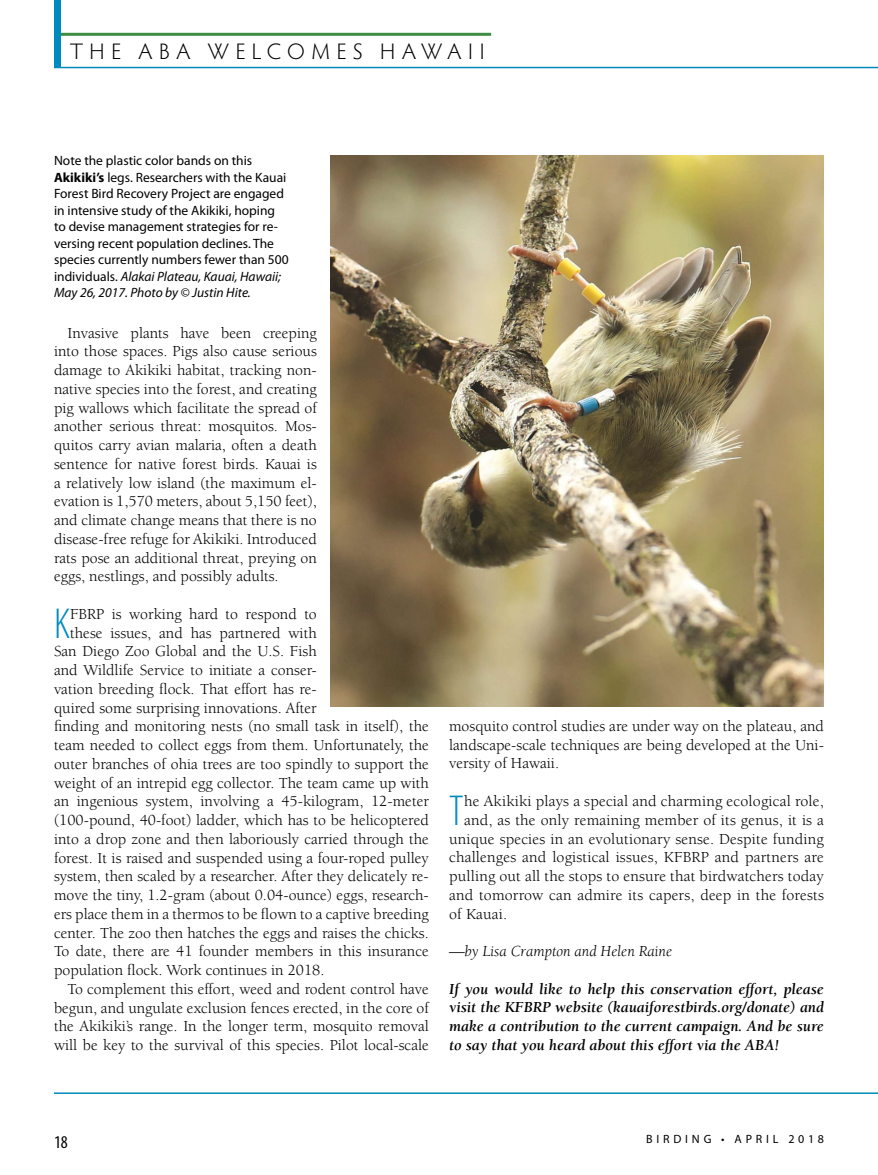
<style>
.page{position:relative;width:878px;height:1175px;background:#fff}
.page>*{position:absolute;margin:0;border:0;box-sizing:border-box;transform-origin:0 0}
.t1{font:300 condensed 43.5px "Myriad Pro";color:#008bbe}
.t2{font:300 22.5px "Hypatia Sans Pro";letter-spacing:.3em;color:#000}
.t3{font:condensed 18px "Myriad Pro";color:#000}
.t4{font:15.75px/18.8px "Berkeley Std";color:#000;text-align:justify}
.t5{font:italic 700 15.75px/18.8px "Berkeley Std";color:#000;text-align:justify}
.t6{font:italic 15.75px "Berkeley Std";color:#000}
.t7{font:13.5px/16.5px "Myriad Pro";color:#000}
.t8{font:12px "Myriad Pro";letter-spacing:.32em;color:#000}
.s1{font-weight:700}
.s2{font-style:italic}
</style>
<div class="page">
<img style="left:330px;top:155px;width:493px;height:551px">
<hr style="left:54px;top:1092px;width:824px;height:1px;background:#008bbe">
<hr style="left:58px;top:33px;width:433px;height:3px;background:#3d8d42">
<div style="left:54px;top:0;width:7px;height:68px;background:#008bbe"></div>
<hr style="left:54px;top:67px;width:824px;height:1px;background:#008bbe">
<h2 class="t2" style="left:70px;top:38px;width:416px">THE ABA WELCOMES HAWAII</h2>
<p class="t7" style="left:54px;top:154px;width:236px">Note the plastic color bands on this <span class="s1">Akikiki’s</span> legs. Researchers with the Kauai Forest Bird Recovery Project are engaged in intensive study of the Akikiki, hoping to devise management strategies for re&shy;versing recent population declines. The species currently numbers fewer than 500 individuals. <span class="s2">Alakai Plateau, Kauai, Hawaii; May 26, 2017. Photo by © Justin Hite.</span></p>
<p class="t4" style="left:54px;top:325px;width:264px;text-indent:13px">Invasive plants have been creeping into those spaces. Pigs also cause serious damage to Akikiki habitat, tracking non&shy;native species into the forest, and creating pig wallows which facilitate the spread of another serious threat: mosquitos. Mos&shy;quitos carry avian malaria, often a death sentence for native forest birds. Kauai is a relatively low island (the maximum el&shy;evation is 1,570 meters, about 5,150 feet), and climate change means that there is no disease-free refuge for Akikiki. Introduced rats pose an additional threat, preying on eggs, nestlings, and possibly adults.</p>
<h1 class="t1" style="left:54px;top:597px;width:18px">K</h1>
<p class="t4" style="left:70px;top:606px;width:248px">FBRP is working hard to respond to</p>
<p class="t4" style="left:70px;top:625px;width:248px">these issues, and has partnered with</p>
<p class="t4" style="left:54px;top:643px;width:264px">San Diego Zoo Global and the U.S. Fish</p>
<p class="t4" style="left:54px;top:662px;width:264px">and Wildlife Service to initiate a conser-</p>
<p class="t4" style="left:54px;top:681px;width:264px">vation breeding flock. That effort has re-</p>
<p class="t4" style="left:54px;top:699px;width:264px">quired some surprising innovations. After</p>
<p class="t4" style="left:54px;top:718px;width:376px">finding and monitoring nests (no small task in itself), the</p>
<p class="t4" style="left:54px;top:737px;width:376px">team needed to collect eggs from them. Unfortunately, the</p>
<p class="t4" style="left:54px;top:756px;width:376px">outer branches of ohia trees are too spindly to support the</p>
<p class="t4" style="left:54px;top:774px;width:376px">weight of an intrepid egg collector. The team came up with</p>
<p class="t4" style="left:54px;top:793px;width:376px">an ingenious system, involving a 45-kilogram, 12-meter</p>
<p class="t4" style="left:54px;top:812px;width:376px">(100-pound, 40-foot) ladder, which has to be helicoptered</p>
<p class="t4" style="left:54px;top:831px;width:376px">into a drop zone and then laboriously carried through the</p>
<p class="t4" style="left:54px;top:849px;width:376px">forest. It is raised and suspended using a four-roped pulley</p>
<p class="t4" style="left:54px;top:868px;width:376px">system, then scaled by a researcher. After they delicately re-</p>
<p class="t4" style="left:54px;top:887px;width:376px">move the tiny, 1.2-gram (about 0.04-ounce) eggs, research-</p>
<p class="t4" style="left:54px;top:906px;width:376px">ers place them in a thermos to be flown to a captive breeding</p>
<p class="t4" style="left:54px;top:924px;width:376px">center. The zoo then hatches the eggs and raises the chicks.</p>
<p class="t4" style="left:54px;top:943px;width:376px">To date, there are 41 founder members in this insurance</p>
<p class="t4" style="left:54px;top:962px;width:272px">population flock. Work continues in 2018.</p>
<p class="t4" style="left:68px;top:981px;width:363px">To complement this effort, weed and rodent control have</p>
<p class="t4" style="left:54px;top:999px;width:376px">begun, and ungulate exclusion fences erected, in the core of</p>
<p class="t4" style="left:54px;top:1018px;width:376px">the Akikiki’s range. In the longer term, mosquito removal</p>
<p class="t4" style="left:54px;top:1037px;width:376px">will be key to the survival of this species. Pilot local-scale</p>
<p class="t4" style="left:449px;top:718px;width:376px">mosquito control studies are under way on the plateau, and landscape-scale techniques are being developed at the Uni&shy;versity of Hawaii.</p>
<h1 class="t1" style="left:449px;top:784px;width:16px">T</h1>
<p class="t4" style="left:464px;top:793px;width:361px">he Akikiki plays a special and charming ecological role,</p>
<p class="t4" style="left:464px;top:812px;width:361px">and, as the only remaining member of its genus, it is a</p>
<p class="t4" style="left:449px;top:830px;width:376px">unique species in an evolutionary sense. Despite funding</p>
<p class="t4" style="left:449px;top:849px;width:376px">challenges and logistical issues, KFBRP and partners are</p>
<p class="t4" style="left:449px;top:868px;width:376px">pulling out all the stops to ensure that birdwatchers today</p>
<p class="t4" style="left:449px;top:887px;width:376px">and tomorrow can admire its capers, deep in the forests</p>
<p class="t4" style="left:449px;top:905px;width:60px">of Kauai.</p>
<p class="t6" style="left:449px;top:945px;width:225px">—by Lisa Crampton and Helen Raine</p>
<p class="t5" style="left:449px;top:980px;width:376px">If you would like to help this conservation effort, please visit the KFBRP website (kauaiforestbirds.org/donate) and make a contribution to the current campaign. And be sure to say that you heard about this effort via the ABA!</p>
<p class="t3" style="left:54px;top:1131px;width:15px">18</p>
<p class="t8" style="left:646px;top:1134px;width:179px">BIRDING • APRIL 2018</p>
</div>
